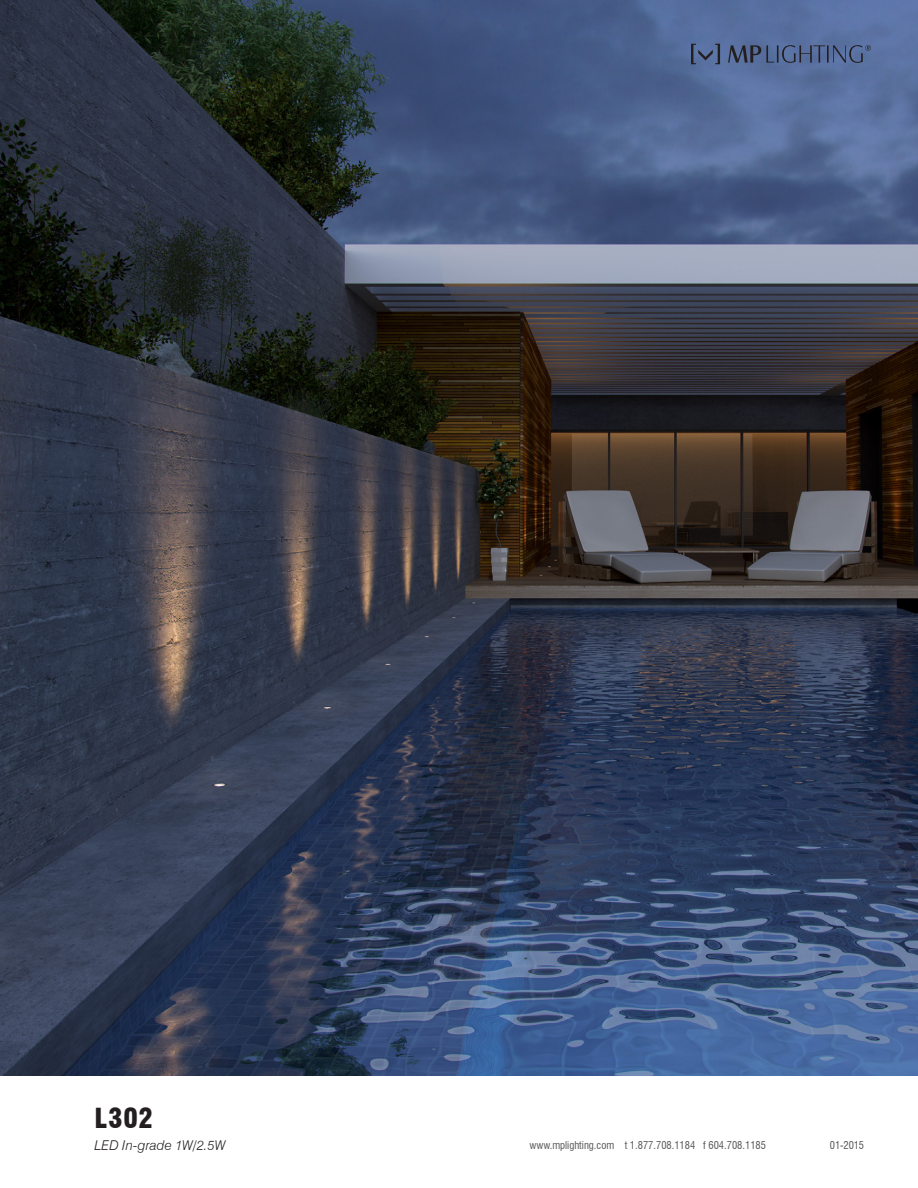
<style>
.page{position:relative;width:918px;height:1188px;background:#fff}
.page>*{position:absolute;margin:0;border:0;box-sizing:border-box;transform-origin:0 0}
._1_0_Title{font:900 condensed 27px "Swiss 721 BT";color:#231f20}
._1_0_Sub_Title{font:italic 300 13.5px "Swiss 721 BT";letter-spacing:.005em;color:#231f20}
.Address{font:condensed 10.5px "Swiss 721 BT";color:#57585a}
</style>
<div class="page">
<img style="left:0;top:0;width:918px;height:1075px">
<svg style="left:728px;top:45px;width:143px;height:18px;background:#4c5d82"></svg>
<svg style="left:691px;top:44px;width:29px;height:20px"></svg>
<p class="_1_0_Title" style="left:94px;top:1102px;width:60px">L302</p>
<p class="_1_0_Sub_Title" style="left:94px;top:1137px;width:133px">LED In-grade 1W/2.5W</p>
<p class="Address" style="left:530px;top:1139px;width:238px">www.mplighting.com t 1.877.708.1184 f 604.708.1185</p>
<p class="Address" style="left:830px;top:1139px;width:36px">01-2015</p>
</div>
